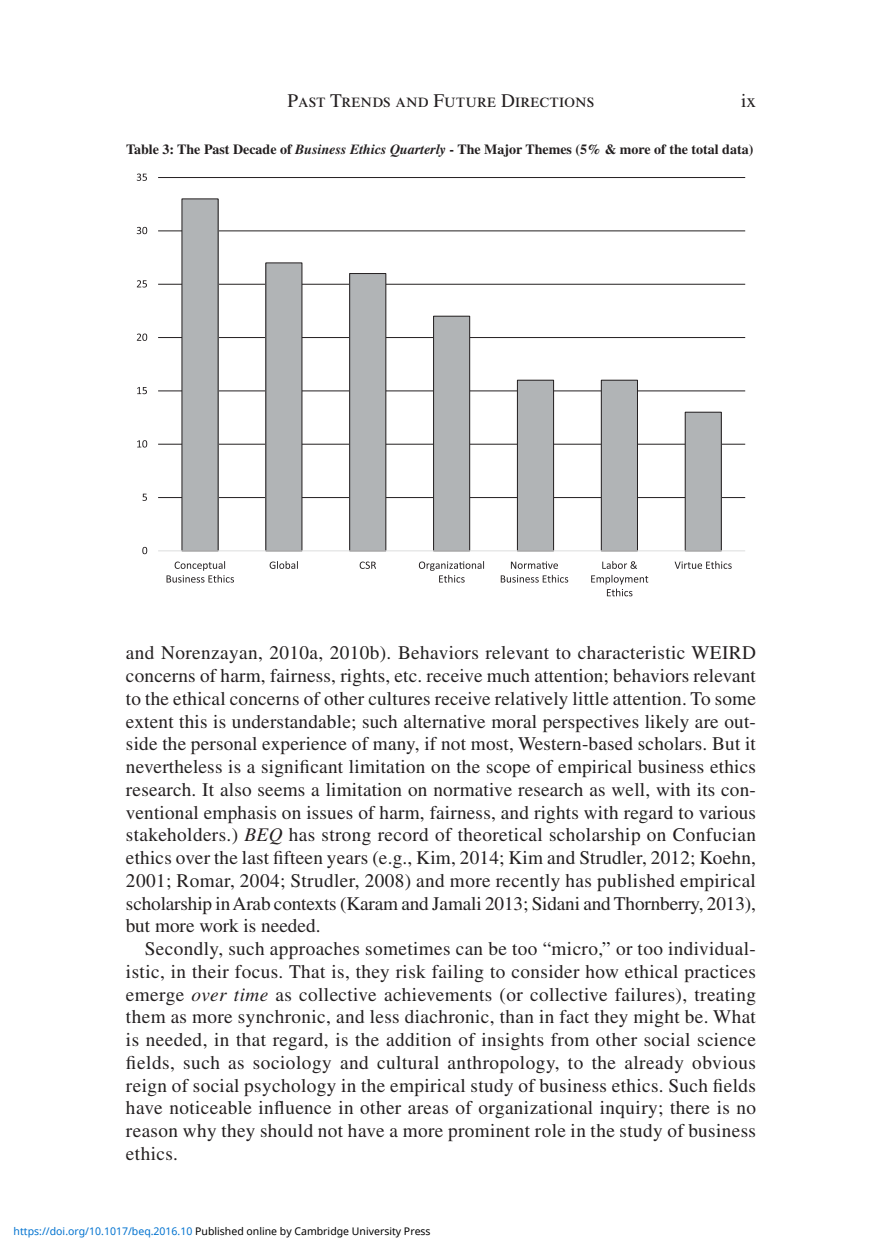
<style>
.page{position:relative;width:882px;height:1260px;background:#fff}
.page>*{position:absolute;margin:0;border:0;box-sizing:border-box;transform-origin:0 0}
.t1{font:19.25px/22.8px "Times LT Std";letter-spacing:.02em;color:#231f20;text-align:justify}
.t2{font:19.25px "Times LT Std";color:#231f20}
.t3{font:700 14px "Times LT Std";color:#231f20}
.t4{font:10.5px "Noto Sans";color:#000}
.s1{font-style:italic}
.s2{color:#0172cf}
</style>
<div class="page">
<hr style="left:158px;top:497px;width:587px;height:1px;background:#231f20">
<hr style="left:158px;top:444px;width:587px;height:1px;background:#231f20">
<hr style="left:158px;top:391px;width:587px;height:1px;background:#231f20">
<hr style="left:158px;top:337px;width:587px;height:1px;background:#231f20">
<hr style="left:158px;top:284px;width:587px;height:1px;background:#231f20">
<hr style="left:158px;top:231px;width:587px;height:1px;background:#231f20">
<hr style="left:158px;top:177px;width:587px;height:1px;background:#231f20">
<div style="left:182px;top:199px;width:36px;height:352px;background:#b1b4b6"></div>
<div style="left:266px;top:263px;width:36px;height:288px;background:#b1b4b6"></div>
<div style="left:350px;top:274px;width:36px;height:277px;background:#b1b4b6"></div>
<div style="left:349px;top:273px;width:37px;height:278px;border:1px solid #231f20"></div>
<div style="left:434px;top:316px;width:36px;height:235px;background:#b1b4b6"></div>
<div style="left:433px;top:316px;width:37px;height:235px;border:1px solid #231f20"></div>
<div style="left:517px;top:380px;width:37px;height:171px;background:#b1b4b6"></div>
<div style="left:517px;top:380px;width:37px;height:171px;border:1px solid #231f20"></div>
<div style="left:601px;top:380px;width:36px;height:171px;background:#b1b4b6"></div>
<div style="left:601px;top:380px;width:37px;height:171px;border:1px solid #231f20"></div>
<div style="left:685px;top:412px;width:36px;height:139px;background:#b1b4b6"></div>
<div style="left:685px;top:412px;width:37px;height:139px;border:1px solid #231f20"></div>
<hr style="left:158px;top:551px;width:587px;height:1px;background:#dcddde">
<svg style="left:142px;top:547px;width:5px;height:7px"></svg>
<svg style="left:142px;top:494px;width:5px;height:7px"></svg>
<svg style="left:137px;top:440px;width:10px;height:8px"></svg>
<svg style="left:137px;top:387px;width:10px;height:7px"></svg>
<svg style="left:137px;top:334px;width:10px;height:7px"></svg>
<svg style="left:137px;top:280px;width:10px;height:8px"></svg>
<svg style="left:137px;top:227px;width:10px;height:7px"></svg>
<svg style="left:137px;top:174px;width:10px;height:7px"></svg>
<svg style="left:167px;top:561px;width:67px;height:22px"></svg>
<svg style="left:270px;top:561px;width:28px;height:8px"></svg>
<svg style="left:360px;top:562px;width:16px;height:7px"></svg>
<svg style="left:419px;top:561px;width:65px;height:22px"></svg>
<svg style="left:511px;top:561px;width:47px;height:8px"></svg>
<svg style="left:501px;top:575px;width:67px;height:8px"></svg>
<svg style="left:602px;top:561px;width:35px;height:8px"></svg>
<svg style="left:591px;top:575px;width:57px;height:21px"></svg>
<svg style="left:675px;top:561px;width:57px;height:8px"></svg>
<p class="t2" style="left:288px;top:94px;width:308px">Past Trends and Future Directions</p>
<p class="t1" style="left:741px;top:91px;width:16px">ix</p>
<p class="t3" style="left:126px;top:144px;width:629px">Table 3: The Past Decade of <span class="s1">Business Ethics Quarterly</span> - The Major Themes (5% &amp; more of the total data)</p>
<p class="t1" style="left:126px;top:644px;width:632px">and Norenzayan, 2010a , 2010b ). Behaviors relevant to characteristic WEIRD concerns of harm, fairness, rights, etc. receive much attention; behaviors relevant to the ethical concerns of other cultures receive relatively little attention. To some extent this is understandable; such alternative moral perspectives likely are out&shy;side the personal experience of many, if not most, Western-based scholars. But it nevertheless is a significant limitation on the scope of empirical business ethics research. It also seems a limitation on normative research as well, with its con&shy;ventional emphasis on issues of harm, fairness, and rights with regard to various stakeholders.) <span class="s1">BEQ</span> has strong record of theoretical scholarship on Confucian ethics over the last fifteen years (e.g., Kim, 2014 ; Kim and Strudler, 2012 ; Koehn, 2001 ; Romar, 2004 ; Strudler, 2008 ) and more recently has published empirical scholarship in Arab contexts (Karam and Jamali 2013 ; Sidani and Thornberry, 2013 ), but more work is needed.</p>
<p class="t1" style="left:126px;top:939px;width:632px;text-indent:19px">Secondly, such approaches sometimes can be too “micro,” or too individual&shy;istic, in their focus. That is, they risk failing to consider how ethical practices emerge <span class="s1">over time</span> as collective achievements (or collective failures), treating them as more synchronic, and less diachronic, than in fact they might be. What is needed, in that regard, is the addition of insights from other social science fields, such as sociology and cultural anthropology, to the already obvious reign of social psychology in the empirical study of business ethics. Such fields have noticeable influence in other areas of organizational inquiry; there is no reason why they should not have a more prominent role in the study of business ethics.</p>
<p class="t4" style="left:14px;top:1224px;width:419px"><span class="s2">https://doi.org/10.1017/beq.2016.10</span> Published online by Cambridge University Press</p>
</div>
